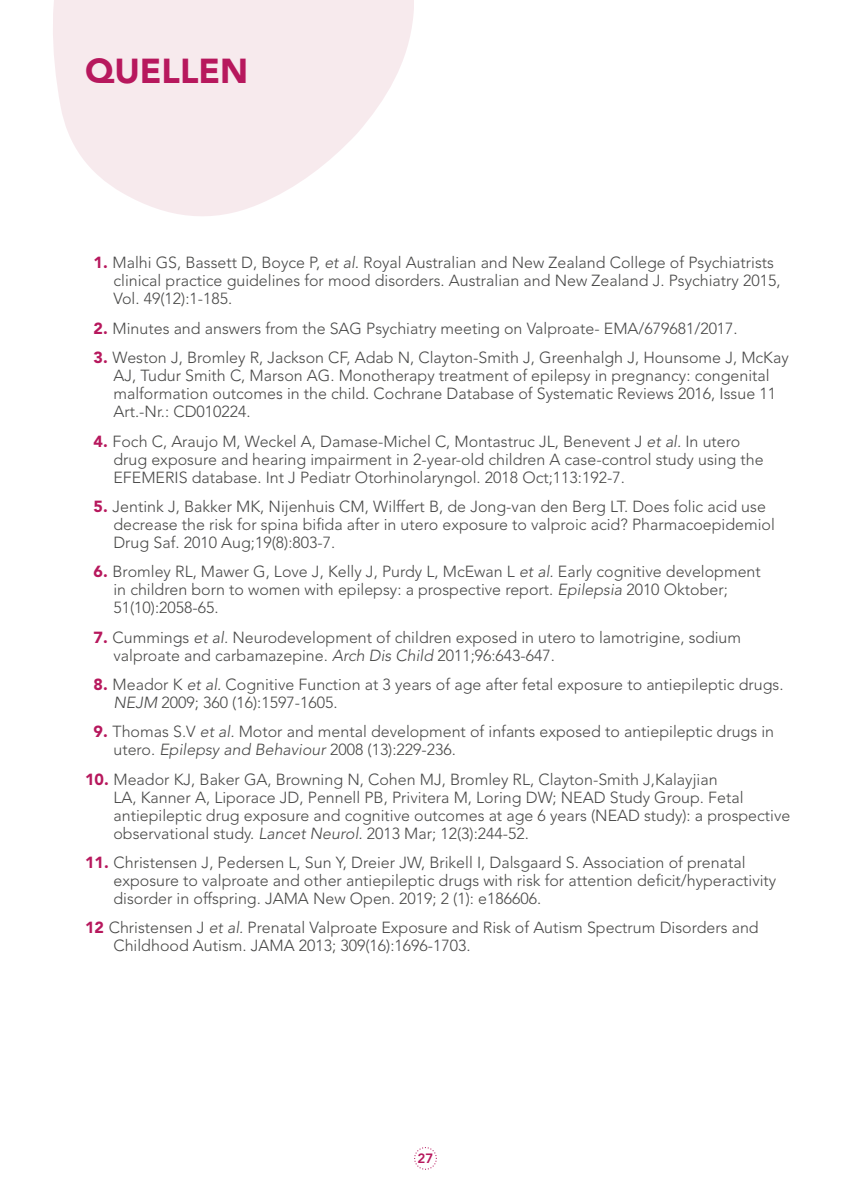
<style>
.page{position:relative;width:851px;height:1191px;background:#fff}
.page>*{position:absolute;margin:0;border:0;box-sizing:border-box;transform-origin:0 0}
.t1{font:900 34.4px "Avenir LT Std";color:#b7185d}
.t2{font:300 16px/18px "Avenir LT Std";color:#494948}
.t3{font:800 13.4px "Avenir LT Std";color:#b7185d}
.s1{font-weight:900;color:#b7185d}
.s2{font-style:italic}
</style>
<div class="page">
<svg style="left:414px;top:1147px;width:23px;height:22px"></svg>
<svg style="left:53px;top:0;width:361px;height:216px;fill:#f7eaed"></svg>
<h1 class="t1" style="left:85px;top:50px;width:165px">QUELLEN</h1>
<p class="t2" style="left:113px;top:254px;width:668px;text-indent:-20px"><span class="s1">1.</span> Malhi GS, Bassett D, Boyce P, <span class="s2">et al.</span> Royal Australian and New Zealand College of Psychiatrists clinical practice guidelines for mood disorders. Australian and New Zealand J. Psychiatry 2015,<br>Vol. 49(12):1-185.</p>
<p class="t2" style="left:94px;top:319px;width:645px"><span class="s1">2.</span> Minutes and answers from the SAG Psychiatry meeting on Valproate- EMA/679681/2017.</p>
<p class="t2" style="left:113px;top:349px;width:676px;text-indent:-20px"><span class="s1">3.</span> Weston J, Bromley R, Jackson CF, Adab N, Clayton-Smith J, Greenhalgh J, Hounsome J, McKay AJ, Tudur Smith C, Marson AG. Monotherapy treatment of epilepsy in pregnancy: congenital malformation outcomes in the child. Cochrane Database of Systematic Reviews 2016, Issue 11<br>Art.-Nr.: CD010224.</p>
<p class="t2" style="left:113px;top:432px;width:651px;text-indent:-20px"><span class="s1">4.</span> Foch C, Araujo M, Weckel A, Damase-Michel C, Montastruc JL, Benevent J <span class="s2">et al.</span> In utero drug exposure and hearing impairment in 2-year-old children A case-control study using the<br>EFEMERIS database. Int J Pediatr Otorhinolaryngol. 2018 Oct;113:192-7.</p>
<p class="t2" style="left:113px;top:497px;width:663px;text-indent:-20px"><span class="s1">5.</span> Jentink J, Bakker MK, Nijenhuis CM, Wilffert B, de Jong-van den Berg LT. Does folic acid use decrease the risk for spina bifida after in utero exposure to valproic acid? Pharmacoepidemiol<br>Drug Saf. 2010 Aug;19(8):803-7.</p>
<p class="t2" style="left:113px;top:563px;width:648px;text-indent:-20px"><span class="s1">6.</span> Bromley RL, Mawer G, Love J, Kelly J, Purdy L, McEwan L <span class="s2">et al.</span> Early cognitive development in children born to women with epilepsy: a prospective report. <span class="s2">Epilepsia</span> 2010 Oktober;<br>51(10):2058-65.</p>
<p class="t2" style="left:113px;top:628px;width:629px;text-indent:-20px"><span class="s1">7.</span> Cummings <span class="s2">et al.</span> Neurodevelopment of children exposed in utero to lamotrigine, sodium valproate and carbamazepine. <span class="s2">Arch Dis Child</span> 2011;96:643-647.</p>
<p class="t2" style="left:113px;top:675px;width:671px;text-indent:-20px"><span class="s1">8.</span> Meador K <span class="s2">et al.</span> Cognitive Function at 3 years of age after fetal exposure to antiepileptic drugs.<br><span class="s2">NEJM</span> 2009; 360 (16):1597-1605.</p>
<p class="t2" style="left:113px;top:723px;width:662px;text-indent:-20px"><span class="s1">9.</span> Thomas S.V <span class="s2">et al.</span> Motor and mental development of infants exposed to antiepileptic drugs in utero. <span class="s2">Epilepsy and Behaviour</span> 2008 (13):229-236.</p>
<p class="t2" style="left:113px;top:770px;width:678px;text-indent:-28px"><span class="s1">10.</span> Meador KJ, Baker GA, Browning N, Cohen MJ, Bromley RL, Clayton-Smith J,Kalayjian<br>LA, Kanner A, Liporace JD, Pennell PB, Privitera M, Loring DW; NEAD Study Group. Fetal antiepileptic drug exposure and cognitive outcomes at age 6 years (NEAD study): a prospective observational study. <span class="s2">Lancet Neurol.</span> 2013 Mar; 12(3):244-52.</p>
<p class="t2" style="left:113px;top:853px;width:664px;text-indent:-28px"><span class="s1">11.</span> Christensen J, Pedersen L, Sun Y, Dreier JW, Brikell I, Dalsgaard S. Association of prenatal exposure to valproate and other antiepileptic drugs with risk for attention deficit/hyperactivity disorder in offspring. JAMA New Open. 2019; 2 (1): e186606.</p>
<p class="t2" style="left:113px;top:919px;width:646px;text-indent:-28px"><span class="s1">12</span> Christensen J <span class="s2">et al.</span> Prenatal Valproate Exposure and Risk of Autism Spectrum Disorders and<br>Childhood Autism. JAMA 2013; 309(16):1696-1703.</p>
<p class="t3" style="left:417px;top:1150px;width:17px">27</p>
</div>
